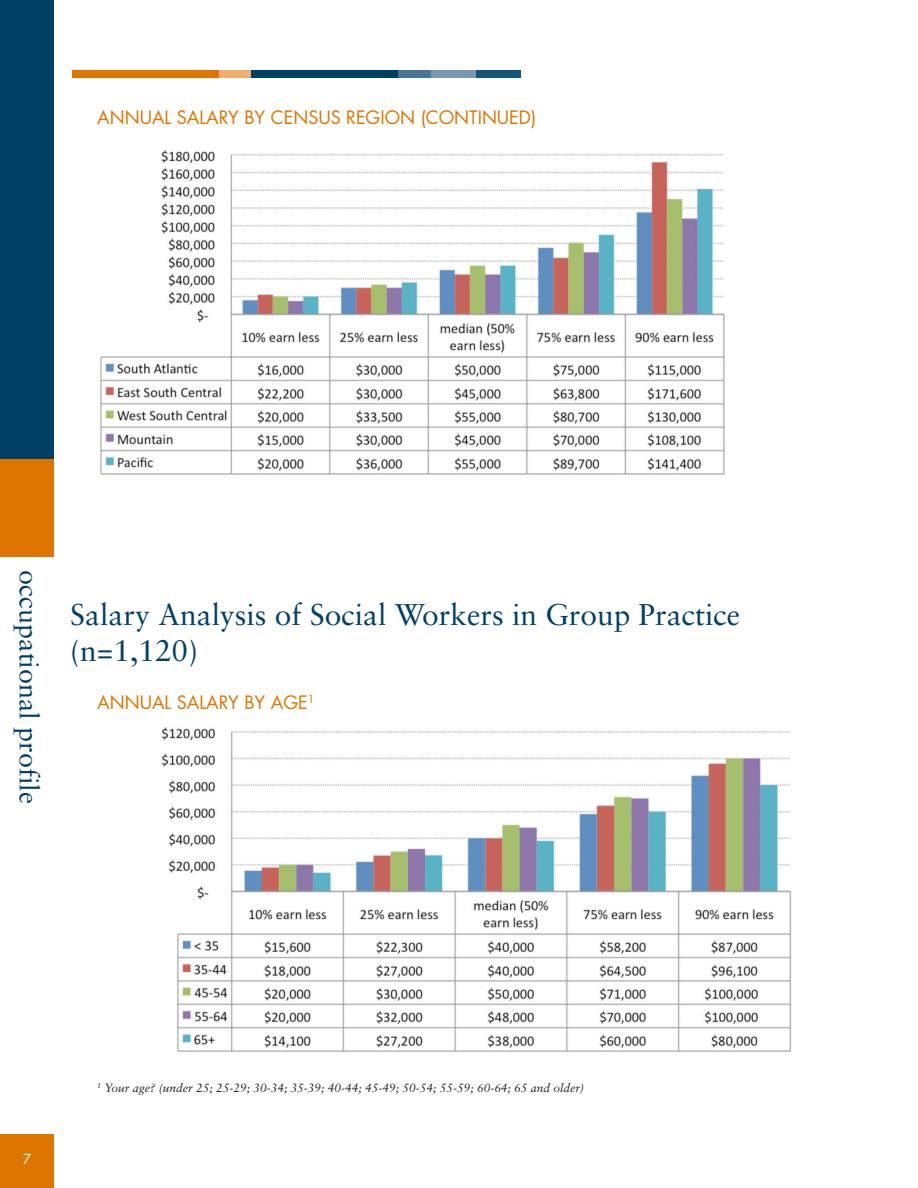
<style>
.page{position:relative;width:918px;height:1188px;background:#fff}
.page>*{position:absolute;margin:0;border:0;box-sizing:border-box;transform-origin:0 0}
.t1{font:30px/36px "Sabon";color:#004065}
.t2{font:27px "Sabon";color:#004065}
.t3{font:18px "Futura";color:#dd7500}
.t4{font:13.5px "Futura";color:#fff}
.t5{font:italic 12px "Sabon";color:#231f20}
</style>
<div class="page">
<div style="left:0;top:0;width:54px;height:461px;background:#004065"></div>
<div style="left:0;top:459px;width:54px;height:98px;background:#dd7500"></div>
<div style="left:72px;top:70px;width:151px;height:7px;background:#dd7500"></div>
<div style="left:219px;top:70px;width:37px;height:7px;background:#f1ad6f"></div>
<div style="left:251px;top:70px;width:153px;height:7px;background:#004065"></div>
<div style="left:398px;top:70px;width:37px;height:7px;background:#487594"></div>
<div style="left:431px;top:70px;width:55px;height:7px;background:#7a98b3"></div>
<div style="left:476px;top:70px;width:44px;height:7px;background:#13577a"></div>
<div style="left:0;top:1134px;width:54px;height:54px;background:#dd7500"></div>
<img style="left:100px;top:150px;width:625px;height:325px">
<img style="left:161px;top:727px;width:631px;height:325px">
<h3 class="t3" style="left:97px;top:109px;width:441px">ANNUAL SALARY BY CENSUS REGION (CONTINUED)</h3>
<h2 class="t2" style="left:41px;top:570px;width:235px;rotate:90deg">occupational profile</h2>
<h1 class="t1" style="left:70px;top:599px;width:672px">Salary Analysis of Social Workers in Group Practice (n=1,120)</h1>
<h3 class="t3" style="left:97px;top:694px;width:219px">ANNUAL SALARY BY AGE<sup>1</sup></h3>
<p class="t4" style="left:23px;top:1153px;width:9px">7</p>
<p class="t5" style="left:97px;top:1083px;width:489px"><sup>1</sup> Your age? (under 25; 25-29; 30-34; 35-39; 40-44; 45-49; 50-54; 55-59; 60-64; 65 and older)</p>
</div>
